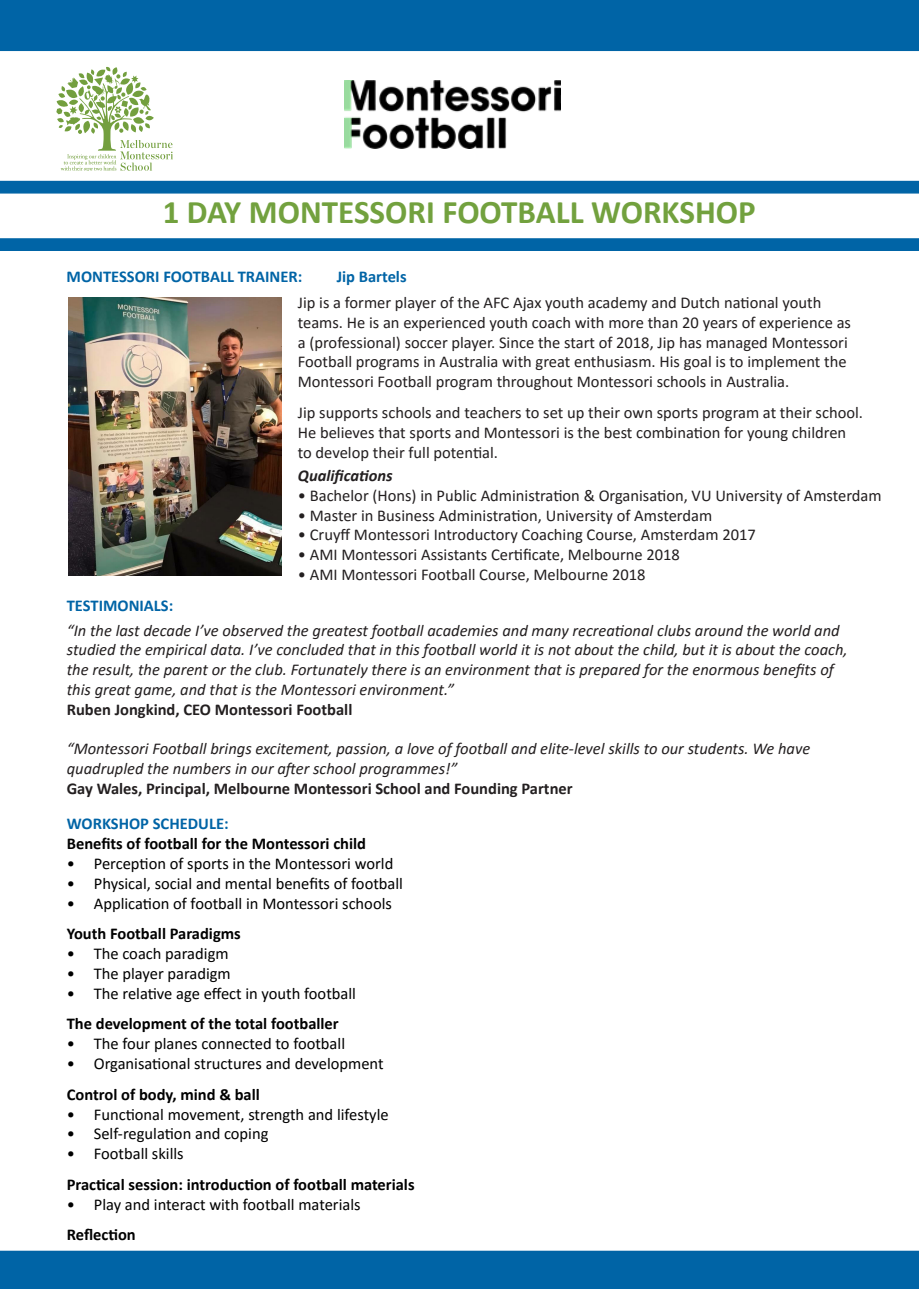
<style>
.page{position:relative;width:919px;height:1289px;background:#fff}
.page>*{position:absolute;margin:0;border:0;box-sizing:border-box;transform-origin:0 0}
.t1{font:700 33px "Calibri";color:#72a13e}
.t2{font:16.5px/19.8px "Calibri";color:#231f20}
.t3{font:italic 16.5px/19.8px "Calibri";color:#231f20}
.t4{font:16.5px "Calibri";color:#000}
.t5{font:700 16.5px "Calibri";color:#000}
.t6{font:700 16.5px "Calibri";color:#231f20}
.t7{font:700 16.5px "Calibri";color:#0064a6}
.t8{font:italic 700 16.5px "Calibri";color:#231f20}
</style>
<div class="page">
<div style="left:0;top:0;width:918px;height:51px;background:#0064a6"></div>
<svg style="left:56px;top:67px;width:116px;height:104px"></svg>
<img style="left:344px;top:81px;width:216px;height:67px">
<div style="left:0;top:1250px;width:918px;height:38px;background:#0064a6"></div>
<div style="left:0;top:181px;width:918px;height:12px;background:#0064a6"></div>
<svg style="left:0;top:238px;width:918px;height:13px;background:#0466a7"></svg>
<img style="left:69px;top:297px;width:213px;height:278px">
<p class="t1" style="left:163px;top:188px;width:594px">1 DAY MONTESSORI FOOTBALL WORKSHOP</p>
<p class="t7" style="left:67px;top:264px;width:237px">MONTESSORI FOOTBALL TRAINER:</p>
<p class="t7" style="left:337px;top:264px;width:71px">Jip Bartels</p>
<p class="t2" style="left:298px;top:292px;width:554px">Jip is a former player of the AFC Ajax youth academy and Dutch national youth teams. He is an experienced youth coach with more than 20 years of experience as a (professional) soccer player. Since the start of 2018, Jip has managed Montessori Football programs in Australia with great enthusiasm. His goal is to implement the Montessori Football program throughout Montessori schools in Australia.</p>
<p class="t2" style="left:298px;top:402px;width:566px">Jip supports schools and teachers to set up their own sports program at their school.<br>He believes that sports and Montessori is the best combination for young children to develop their full potential.</p>
<p class="t8" style="left:298px;top:464px;width:96px">Qualifications</p>
<p class="t2" style="left:298px;top:485px;width:585px">• Bachelor (Hons) in Public Administration &amp; Organisation, VU University of Amsterdam</p>
<p class="t2" style="left:298px;top:504px;width:416px">• Master in Business Administration, University of Amsterdam</p>
<p class="t2" style="left:298px;top:524px;width:459px">• Cruyff Montessori Introductory Coaching Course, Amsterdam 2017</p>
<p class="t2" style="left:298px;top:544px;width:383px">• AMI Montessori Assistants Certificate, Melbourne 2018</p>
<p class="t2" style="left:298px;top:564px;width:349px">• AMI Montessori Football Course, Melbourne 2018</p>
<p class="t7" style="left:67px;top:594px;width:108px">TESTIMONIALS:</p>
<p class="t3" style="left:67px;top:619px;width:782px">“In the last decade I’ve observed the greatest football academies and many recreational clubs around the world and studied the empirical data. I’ve concluded that in this football world it is not about the child, but it is about the coach, the result, the parent or the club. Fortunately there is an environment that is prepared for the enormous benefits of this great game, and that is the Montessori environment.”</p>
<p class="t6" style="left:67px;top:697px;width:287px">Ruben Jongkind, CEO Montessori Football</p>
<p class="t3" style="left:67px;top:738px;width:745px">“Montessori Football brings excitement, passion, a love of football and elite-level skills to our students. We have quadrupled the numbers in our after school programmes!”</p>
<p class="t6" style="left:67px;top:777px;width:507px">Gay Wales, Principal, Melbourne Montessori School and Founding Partner</p>
<p class="t7" style="left:67px;top:812px;width:163px">WORKSHOP SCHEDULE:</p>
<p class="t5" style="left:67px;top:832px;width:301px">Benefits of football for the Montessori child</p>
<p class="t4" style="left:67px;top:852px;width:328px">• Perception of sports in the Montessori world</p>
<p class="t4" style="left:67px;top:872px;width:338px">• Physical, social and mental benefits of football</p>
<p class="t4" style="left:67px;top:891px;width:326px">• Application of football in Montessori schools</p>
<p class="t5" style="left:67px;top:922px;width:175px">Youth Football Paradigms</p>
<p class="t4" style="left:67px;top:942px;width:163px">• The coach paradigm</p>
<p class="t4" style="left:67px;top:962px;width:165px">• The player paradigm</p>
<p class="t4" style="left:67px;top:981px;width:291px">• The relative age effect in youth football</p>
<p class="t5" style="left:67px;top:1012px;width:273px">The development of the total footballer</p>
<p class="t4" style="left:67px;top:1032px;width:280px">• The four planes connected to football</p>
<p class="t4" style="left:67px;top:1052px;width:318px">• Organisational structures and development</p>
<p class="t5" style="left:67px;top:1082px;width:194px">Control of body, mind &amp; ball</p>
<p class="t4" style="left:67px;top:1102px;width:323px">• Functional movement, strength and lifestyle</p>
<p class="t4" style="left:67px;top:1122px;width:203px">• Self-regulation and coping</p>
<p class="t4" style="left:67px;top:1142px;width:118px">• Football skills</p>
<p class="t5" style="left:67px;top:1172px;width:349px">Practical session: introduction of football materials</p>
<p class="t4" style="left:67px;top:1192px;width:295px">• Play and interact with football materials</p>
<p class="t5" style="left:67px;top:1222px;width:70px">Reflection</p>
</div>
